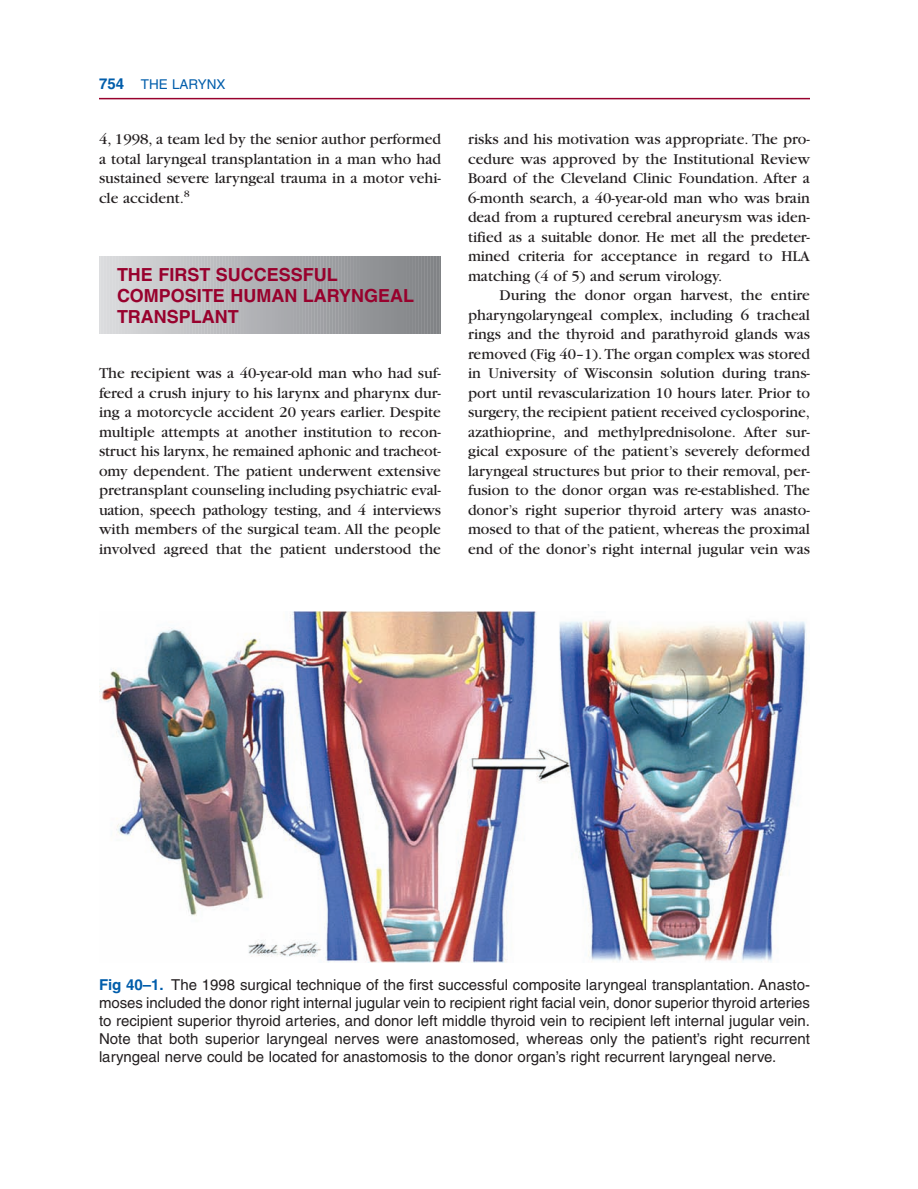
<style>
.page{position:relative;width:918px;height:1189px;background:#fff}
.page>*{position:absolute;margin:0;border:0;box-sizing:border-box;transform-origin:0 0}
.t1{font:700 18px/21px "Helvetica";color:#98012d}
.t2{font:15.75px/19.5px "Garamond";color:#231f20;text-align:justify}
.t3{font:15px/18px "Helvetica";color:#231f20;text-align:justify}
.t4{font:13.5px "Helvetica";color:#015dab}
.s1{font-weight:700;font-size:15px}
.s2{font-weight:700;color:#015dab}
</style>
<div class="page">
<img style="left:99px;top:97px;width:711px;height:866px">
<p class="t4" style="left:99px;top:79px;width:128px"><span class="s1">754</span> THE LARYNX</p>
<p class="t2" style="left:99px;top:131px;width:344px">4, 1998, a team led by the senior author performed a total laryngeal transplantation in a man who had sustained severe laryngeal trauma in a motor vehi&shy;cle accident.<sup>8</sup></p>
<p class="t1" style="left:117px;top:265px;width:299px">THE FIRST SUCCESSFUL<br>COMPOSITE HUMAN LARYNGEAL<br>TRANSPLANT</p>
<p class="t2" style="left:99px;top:365px;width:344px">The recipient was a 40-year-old man who had suf&shy;fered a crush injury to his larynx and pharynx dur&shy;ing a motorcycle accident 20 years earlier. Despite multiple attempts at another institution to recon&shy;struct his larynx, he remained aphonic and tracheot&shy;omy dependent. The patient underwent extensive pretransplant counseling including psychiatric eval&shy;uation, speech pathology testing, and 4 interviews with members of the surgical team. All the people involved agreed that the patient understood the</p>
<p class="t2" style="left:468px;top:131px;width:344px">risks and his motivation was appropriate. The pro&shy;cedure was approved by the Institutional Review Board of the Cleveland Clinic Foundation. After a 6-month search, a 40-year-old man who was brain dead from a ruptured cerebral aneurysm was iden&shy;tified as a suitable donor. He met all the predeter&shy;mined criteria for acceptance in regard to HLA matching (4 of 5) and serum virology.</p>
<p class="t2" style="left:468px;top:287px;width:344px;text-indent:32px">During the donor organ harvest, the entire pharyngolaryngeal complex, including 6 tracheal rings and the thyroid and parathyroid glands was removed (Fig 40–1). The organ complex was stored in University of Wisconsin solution during trans&shy;port until revascularization 10 hours later. Prior to surgery, the recipient patient received cyclosporine, azathioprine, and methylprednisolone. After sur&shy;gical exposure of the patient’s severely deformed laryngeal structures but prior to their removal, per&shy;fusion to the donor organ was re-established. The donor’s right superior thyroid artery was anasto&shy;mosed to that of the patient, whereas the proximal end of the donor’s right internal jugular vein was</p>
<p class="t3" style="left:99px;top:976px;width:713px"><span class="s2">Fig 40–1.</span> The 1998 surgical technique of the first successful composite laryngeal transplantation. Anasto&shy;moses included the donor right internal jugular vein to recipient right facial vein, donor superior thyroid arteries to recipient superior thyroid arteries, and donor left middle thyroid vein to recipient left internal jugular vein.<br>Note that both superior laryngeal nerves were anastomosed, whereas only the patient’s right recurrent laryngeal nerve could be located for anastomosis to the donor organ’s right recurrent laryngeal nerve.</p>
</div>
